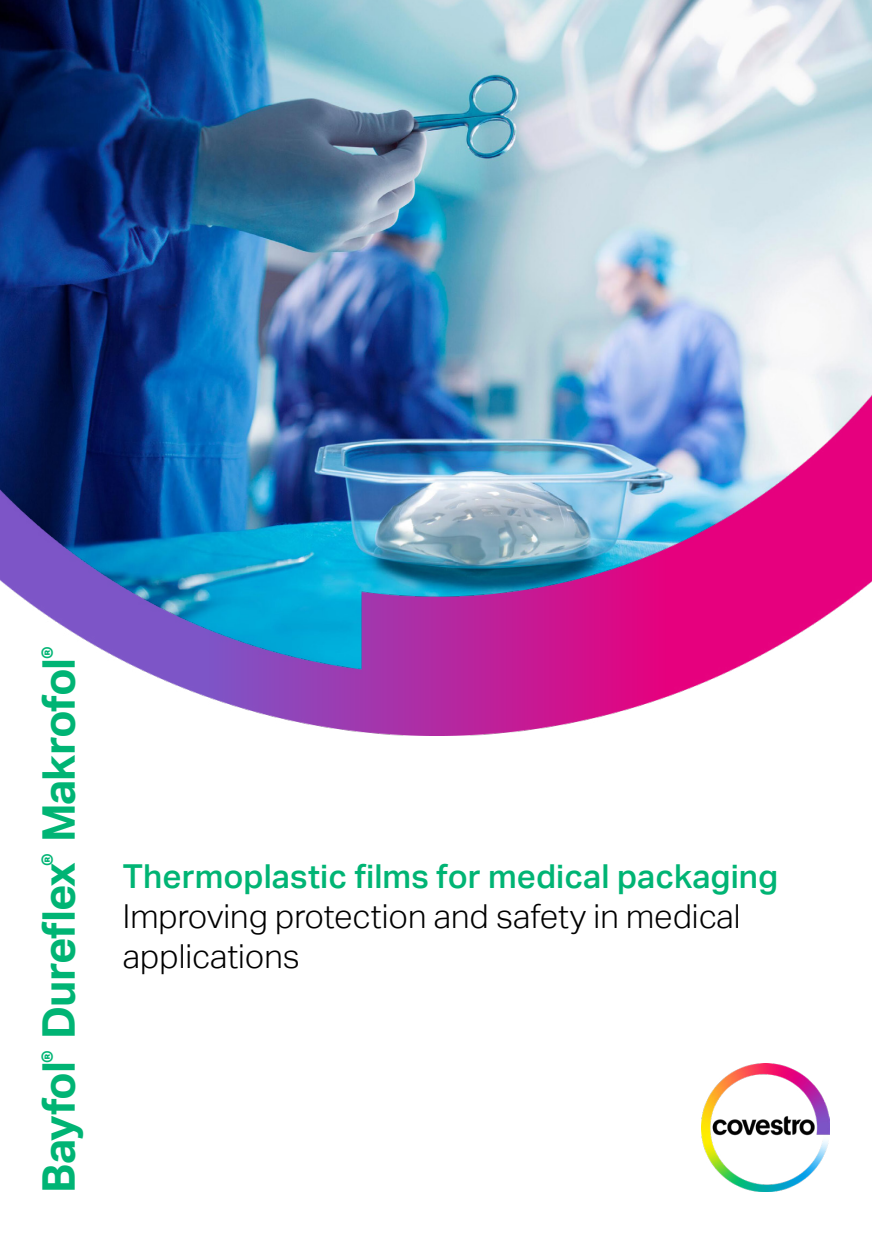
<style>
.page{position:relative;width:872px;height:1234px;background:#fff}
.page>*{position:absolute;margin:0;border:0;box-sizing:border-box;transform-origin:0 0}
.t1{font:700 45px "Aktiv Grotesk";letter-spacing:-.03em;color:#00b474}
.t2{font:300 33px/39.6px "Aktiv Grotesk";color:#000}
.t3{font:500 33px "Aktiv Grotesk";color:#00b474}
</style>
<div class="page">
<img style="left:0;top:0;width:872px;height:55px">
<img style="left:0;top:55px;width:872px;height:680px">
<img style="left:702px;top:1063px;width:127px;height:128px">
<p class="t1" style="left:33px;top:1192px;width:547px;rotate:-90deg">Bayfol<sup>®</sup> Dureflex<sup>®</sup> Makrofol<sup>®</sup></p>
<p class="t3" style="left:123px;top:857px;width:657px">Thermoplastic films for medical packaging</p>
<p class="t2" style="left:123px;top:896px;width:619px">Improving protection and safety in medical applications</p>
</div>
